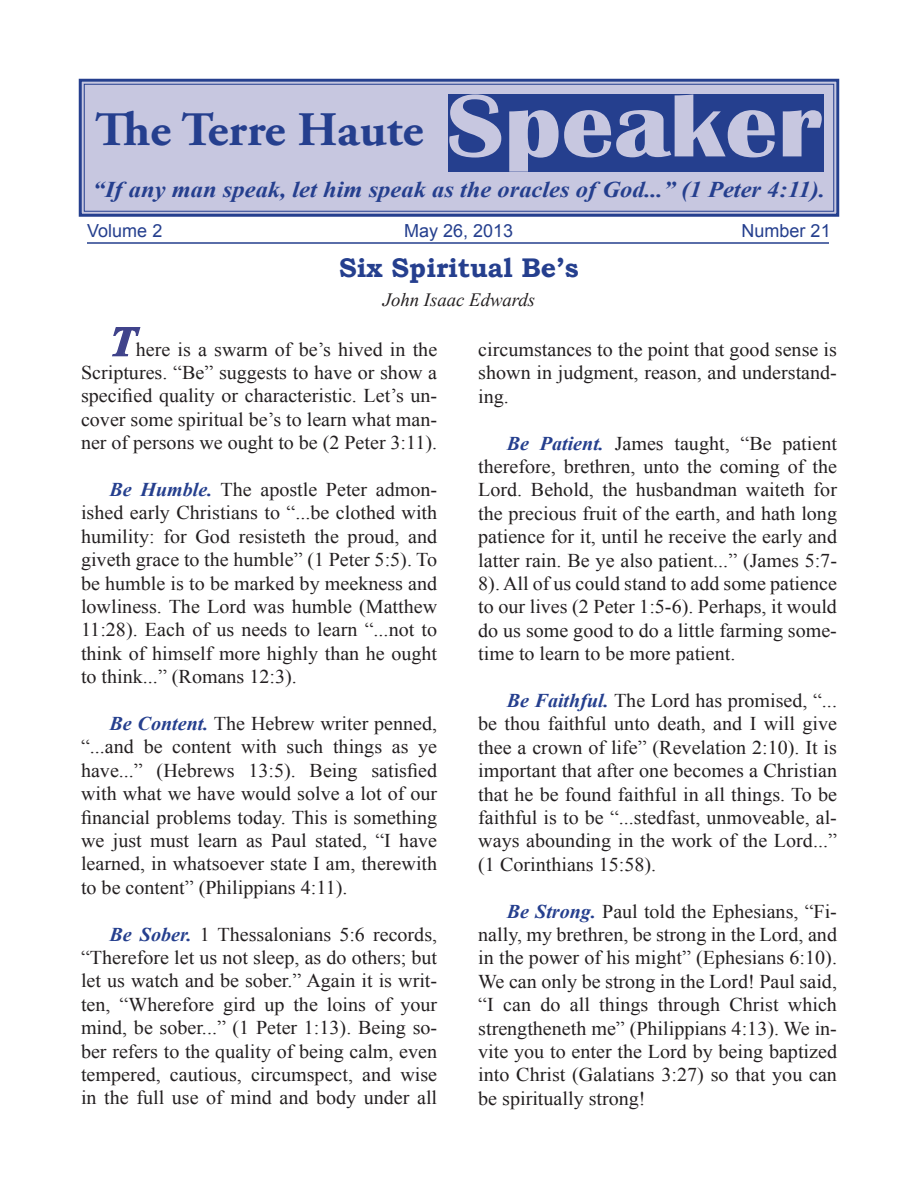
<style>
.page{position:relative;width:918px;height:1188px;background:#fff}
.page>*{position:absolute;margin:0;border:0;box-sizing:border-box;transform-origin:0 0}
.t1{font:700 91.5px "Britannic";color:#c7c7e0;scale:1.15 1}
.t2{font:700 48px "Adobe Garamond Pro";color:#253f8e;scale:1.04 1}
.t3{font:700 27px "Bookman Old Style";color:#253f8e}
.t4{font:italic 700 22.5px "Times New Roman";color:#253f8e;scale:1.09 1}
.t5{font:19.5px/23.4px "Times New Roman";color:#231f20;text-align:justify}
.t6{font:italic 18.75px "Times New Roman";color:#231f20}
.t7{font:18px "Arial";color:#253f8e}
.s1{font-weight:700;font-style:italic;font-size:42px;color:#40438b}
.s2{font-weight:700;font-style:italic;color:#253f8e}
</style>
<div class="page">
<svg style="left:78px;top:78px;width:762px;height:139px;background:#bbbdda"></svg>
<div style="left:84px;top:84px;width:750px;height:128px;border:1px solid #253f8e"></div>
<div style="left:448px;top:94px;width:376px;height:78px;background:#253f8e"></div>
<hr style="left:87px;top:242px;width:742px;height:2px;background:#253f8e">
<svg style="left:112px;top:327px;width:29px;height:30px"></svg>
<p class="t1" style="left:446px;top:74px;width:329px">Speaker</p>
<p class="t4" style="left:93px;top:173px;width:673px">“If any man speak, let him speak as the oracles of God...” (1 Peter 4:11).</p>
<p class="t7" style="left:87px;top:218px;width:77px">Volume 2</p>
<p class="t7" style="left:404px;top:218px;width:111px">May 26, 2013</p>
<p class="t7" style="left:742px;top:218px;width:91px">Number 21</p>
<p class="t3" style="left:339px;top:248px;width:241px">Six Spiritual Be’s</p>
<p class="t6" style="left:383px;top:287px;width:154px">John Isaac Edwards</p>
<p class="t5" style="left:81px;top:337px;width:358px;text-indent:28px"><span class="s1">T</span>here is a swarm of be’s hived in the Scriptures. “Be” suggests to have or show a specified quality or characteristic. Let’s un&shy;cover some spiritual be’s to learn what man&shy;ner of persons we ought to be (2 Peter 3:11).</p>
<p class="t5" style="left:81px;top:477px;width:358px;text-indent:28px"><span class="s2">Be Humble.</span> The apostle Peter admon&shy;ished early Christians to “...be clothed with humility: for God resisteth the proud, and giveth grace to the humble” (1 Peter 5:5). To be humble is to be marked by meekness and lowliness. The Lord was humble (Matthew 11:28). Each of us needs to learn “...not to think of himself more highly than he ought to think...” (Romans 12:3).</p>
<p class="t5" style="left:81px;top:711px;width:358px;text-indent:28px"><span class="s2">Be Content.</span> The Hebrew writer penned, “...and be content with such things as ye have...” (Hebrews 13:5). Being satisfied with what we have would solve a lot of our financial problems today. This is something we just must learn as Paul stated, “I have learned, in whatsoever state I am, therewith to be content” (Philippians 4:11).</p>
<p class="t5" style="left:81px;top:922px;width:358px;text-indent:28px"><span class="s2">Be Sober.</span> 1 Thessalonians 5:6 records, “Therefore let us not sleep, as do others; but let us watch and be sober.” Again it is writ&shy;ten, “Wherefore gird up the loins of your mind, be sober...” (1 Peter 1:13). Being so&shy;ber refers to the quality of being calm, even tempered, cautious, circumspect, and wise in the full use of mind and body under all</p>
<p class="t2" style="left:95px;top:102px;width:317px">The Terre Haute</p>
<p class="t5" style="left:478px;top:337px;width:360px">circumstances to the point that good sense is shown in judgment, reason, and understand&shy;ing.</p>
<p class="t5" style="left:478px;top:431px;width:360px;text-indent:28px"><span class="s2">Be Patient.</span> James taught, “Be patient therefore, brethren, unto the coming of the Lord. Behold, the husbandman waiteth for the precious fruit of the earth, and hath long patience for it, until he receive the early and latter rain. Be ye also patient...” (James 5:7- 8). All of us could stand to add some patience to our lives (2 Peter 1:5-6). Perhaps, it would do us some good to do a little farming some&shy;time to learn to be more patient.</p>
<p class="t5" style="left:478px;top:688px;width:360px;text-indent:28px"><span class="s2">Be Faithful.</span> The Lord has promised, “... be thou faithful unto death, and I will give thee a crown of life” (Revelation 2:10). It is important that after one becomes a Christian that he be found faithful in all things. To be faithful is to be “...stedfast, unmoveable, al&shy;ways abounding in the work of the Lord...” (1 Corinthians 15:58).</p>
<p class="t5" style="left:478px;top:899px;width:360px;text-indent:28px"><span class="s2">Be Strong.</span> Paul told the Ephesians, “Fi&shy;nally, my brethren, be strong in the Lord, and in the power of his might” (Ephesians 6:10).<br>We can only be strong in the Lord! Paul said, “I can do all things through Christ which strengtheneth me” (Philippians 4:13). We in&shy;vite you to enter the Lord by being baptized into Christ (Galatians 3:27) so that you can be spiritually strong!</p>
</div>
